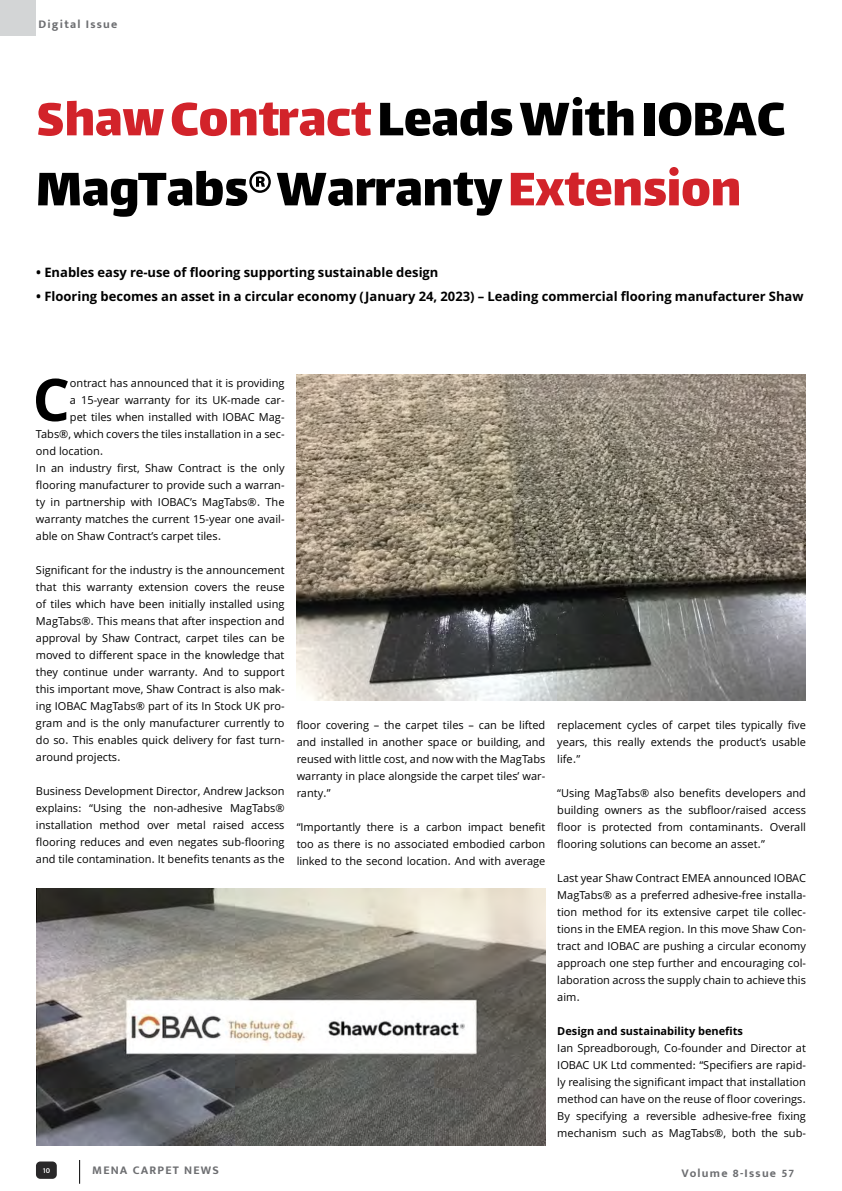
<style>
.page{position:relative;width:842px;height:1191px;background:#fff}
.page>*{position:absolute;margin:0;border:0;box-sizing:border-box;transform-origin:0 0}
.t1{font:700 58.6px "Sahel";color:#000}
.t2{font:57px/70px "Lalezar";color:#000}
.t3{font:700 13px "Sahel";color:#000}
.t4{font:700 12px "Mukta Mahee";letter-spacing:.1em;color:#6d6e71}
.t5{font:11px/17px "Sahel";color:#000;text-align:justify}
.t6{font:700 11px "Sahel";color:#000}
.t7{font:600 8px "Mukta Mahee";color:#fff}
.s1{color:#d2232a}
</style>
<div class="page">
<div style="left:0;top:0;width:36px;height:36px;background:#d3d5d6"></div>
<div style="left:36px;top:1161px;width:21px;height:17px;background:#292829;border-radius:4px"></div>
<svg style="left:79px;top:1160px;width:1px;height:23px"></svg>
<img style="left:297px;top:374px;width:509px;height:327px">
<img style="left:36px;top:888px;width:509px;height:257px">
<p class="t4" style="left:38px;top:16px;width:81px">Digital Issue</p>
<h2 class="t2" style="left:36px;top:81px;width:751px"><span class="s1">Shaw Contract</span> Leads With IOBAC<br>MagTabs® Warranty <span class="s1">Extension</span></h2>
<p class="t3" style="left:36px;top:265px;width:404px">• Enables easy re-use of flooring supporting sustainable design</p>
<p class="t3" style="left:36px;top:289px;width:769px">• Flooring becomes an asset in a circular economy (January 24, 2023) – Leading commercial flooring manufacturer Shaw</p>
<h1 class="t1" style="left:33px;top:366px;width:39px">C</h1>
<p class="t5" style="left:70px;top:374px;width:216px">ontract has announced that it is providing</p>
<p class="t5" style="left:70px;top:391px;width:216px">a 15-year warranty for its UK-made car-</p>
<p class="t5" style="left:70px;top:408px;width:216px">pet tiles when installed with IOBAC Mag-</p>
<p class="t5" style="left:36px;top:425px;width:250px">Tabs®, which covers the tiles installation in a sec-</p>
<p class="t5" style="left:36px;top:442px;width:69px">ond location.</p>
<p class="t5" style="left:36px;top:459px;width:250px">In an industry first, Shaw Contract is the only</p>
<p class="t5" style="left:36px;top:476px;width:250px">flooring manufacturer to provide such a warran-</p>
<p class="t5" style="left:36px;top:493px;width:250px">ty in partnership with IOBAC’s MagTabs®. The</p>
<p class="t5" style="left:36px;top:510px;width:250px">warranty matches the current 15-year one avail-</p>
<p class="t5" style="left:36px;top:527px;width:187px">able on Shaw Contract’s carpet tiles.</p>
<p class="t5" style="left:36px;top:561px;width:250px">Significant for the industry is the announcement that this warranty extension covers the reuse of tiles which have been initially installed using MagTabs®. This means that after inspection and approval by Shaw Contract, carpet tiles can be moved to different space in the knowledge that they continue under warranty. And to support this important move, Shaw Contract is also mak&shy;ing IOBAC MagTabs® part of its In Stock UK pro&shy;gram and is the only manufacturer currently to do so. This enables quick delivery for fast turn&shy;around projects.</p>
<p class="t5" style="left:36px;top:782px;width:250px">Business Development Director, Andrew Jackson explains: “Using the non-adhesive MagTabs® installation method over metal raised access flooring reduces and even negates sub-flooring and tile contamination. It benefits tenants as the</p>
<p class="t7" style="left:43px;top:1165px;width:9px">10</p>
<p class="t4" style="left:92px;top:1162px;width:128px">MENA CARPET NEWS</p>
<p class="t5" style="left:297px;top:716px;width:250px">floor covering – the carpet tiles – can be lifted and installed in another space or building, and reused with little cost, and now with the MagTabs warranty in place alongside the carpet tiles’ war&shy;ranty.”</p>
<p class="t5" style="left:297px;top:818px;width:250px">“Importantly there is a carbon impact benefit too as there is no associated embodied carbon linked to the second location. And with average</p>
<p class="t5" style="left:557px;top:716px;width:250px">replacement cycles of carpet tiles typically five years, this really extends the product’s usable life.”</p>
<p class="t5" style="left:557px;top:784px;width:250px">“Using MagTabs® also benefits developers and building owners as the subfloor/raised access floor is protected from contaminants. Overall flooring solutions can become an asset.”</p>
<p class="t5" style="left:557px;top:869px;width:250px">Last year Shaw Contract EMEA announced IOBAC MagTabs® as a preferred adhesive-free installa&shy;tion method for its extensive carpet tile collec&shy;tions in the EMEA region. In this move Shaw Con&shy;tract and IOBAC are pushing a circular economy approach one step further and encouraging col&shy;laboration across the supply chain to achieve this aim.</p>
<p class="t6" style="left:557px;top:1024px;width:187px">Design and sustainability benefits</p>
<p class="t5" style="left:557px;top:1039px;width:250px">Ian Spreadborough, Co-founder and Director at IOBAC UK Ltd commented: “Specifiers are rapid&shy;ly realising the significant impact that installation method can have on the reuse of floor coverings.<br>By specifying a reversible adhesive-free fixing mechanism such as MagTabs®, both the sub-</p>
<p class="t4" style="left:682px;top:1166px;width:114px">Volume 8-Issue 57</p>
</div>
